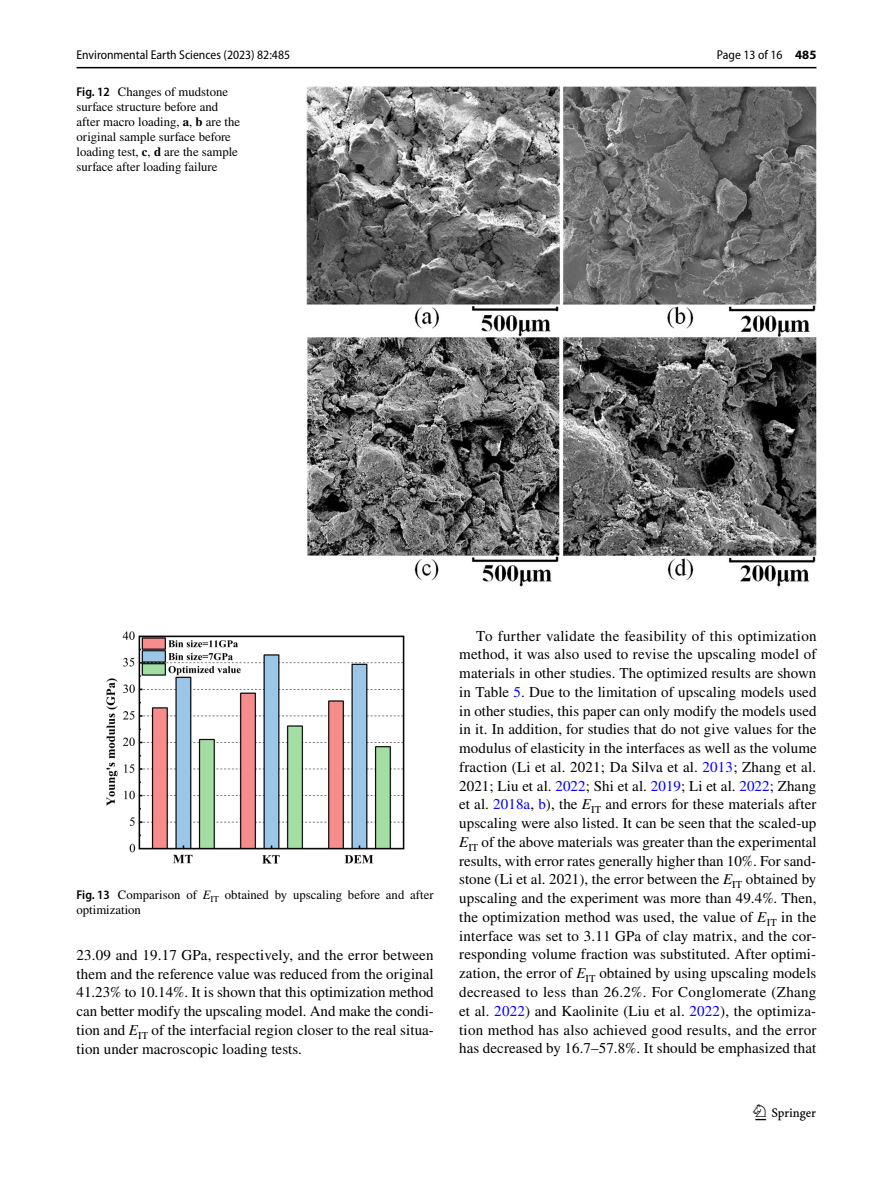
<style>
.page{position:relative;width:893px;height:1187px;background:#fff}
.page>*{position:absolute;margin:0;border:0;box-sizing:border-box;transform-origin:0 0}
.t1{font:22.5px "Springnew Regular 3";color:#000}
.t2{font:15px/18.8px "STIX";letter-spacing:.005em;color:#000;text-align:justify}
.t3{font:12.75px/15px "STIX";color:#000}
.t4{font:semi-condensed 12.75px "Myriad Pro";color:#000}
.s1{font-family:"Myriad Pro";font-weight:600;font-stretch:semi-condensed}
.s2{font-weight:700}
.s3{font-weight:700;font-stretch:normal}
.s4{font-style:italic}
.s5{color:#00f}
</style>
<div class="page">
<hr style="left:77px;top:67px;width:739px;height:1px;background:#000">
<img style="left:306px;top:87px;width:510px;height:499px">
<img style="left:106px;top:631px;width:298px;height:232px">
<p class="t4" style="left:77px;top:48px;width:215px">Environmental Earth Sciences (2023) 82:485</p>
<p class="t3" style="left:77px;top:85px;width:165px"><span class="s1">Fig. 12</span> Changes of mudstone surface structure before and after macro loading, <span class="s2">a</span>, <span class="s2">b</span> are the original sample surface before loading test, <span class="s2">c</span>, <span class="s2">d</span> are the sample surface after loading failure</p>
<p class="t4" style="left:717px;top:48px;width:101px">Page 13 of 16 <span class="s3">485</span></p>
<p class="t3" style="left:77px;top:887px;width:359px"><span class="s1">Fig. 13</span> Comparison of <span class="s4">E</span><sub>IT</sub> obtained by upscaling before and after optimization</p>
<p class="t2" style="left:77px;top:946px;width:359px">23.09 and 19.17 GPa, respectively, and the error between them and the reference value was reduced from the original 41.23% to 10.14%. It is shown that this optimization method can better modify the upscaling model. And make the condi&shy;tion and <span class="s4">E</span><sub>IT</sub> of the interfacial region closer to the real situa&shy;tion under macroscopic loading tests.</p>
<p class="t2" style="left:459px;top:627px;width:359px;text-indent:17px">To further validate the feasibility of this optimization method, it was also used to revise the upscaling model of materials in other studies. The optimized results are shown in Table <span class="s5">5</span>. Due to the limitation of upscaling models used in other studies, this paper can only modify the models used in it. In addition, for studies that do not give values for the modulus of elasticity in the interfaces as well as the volume fraction (Li et al. 2021; Da Silva et al. <span class="s5">2013</span>; Zhang et al.<br>2021; Liu et al. <span class="s5">2022</span>; Shi et al. <span class="s5">2019</span>; Li et al. <span class="s5">2022</span>; Zhang et al. <span class="s5">2018a</span>, <span class="s5">b</span>), the <span class="s4">E</span><sub>IT</sub> and errors for these materials after upscaling were also listed. It can be seen that the scaled-up <span class="s4">E</span><sub>IT</sub> of the above materials was greater than the experimental results, with error rates generally higher than 10%. For sand&shy;stone (Li et al. 2021), the error between the <span class="s4">E</span><sub>IT</sub> obtained by upscaling and the experiment was more than 49.4%. Then, the optimization method was used, the value of <span class="s4">E</span><sub>IT</sub> in the interface was set to 3.11 GPa of clay matrix, and the cor&shy;responding volume fraction was substituted. After optimi&shy;zation, the error of <span class="s4">E</span><sub>IT</sub> obtained by using upscaling models decreased to less than 26.2%. For Conglomerate (Zhang et al. <span class="s5">2022</span>) and Kaolinite (Liu et al. <span class="s5">2022</span>), the optimiza&shy;tion method has also achieved good results, and the error has decreased by 16.7–57.8%. It should be emphasized that</p>
<h1 class="t1" style="left:755px;top:1104px;width:62px">1 3</h1>
</div>
